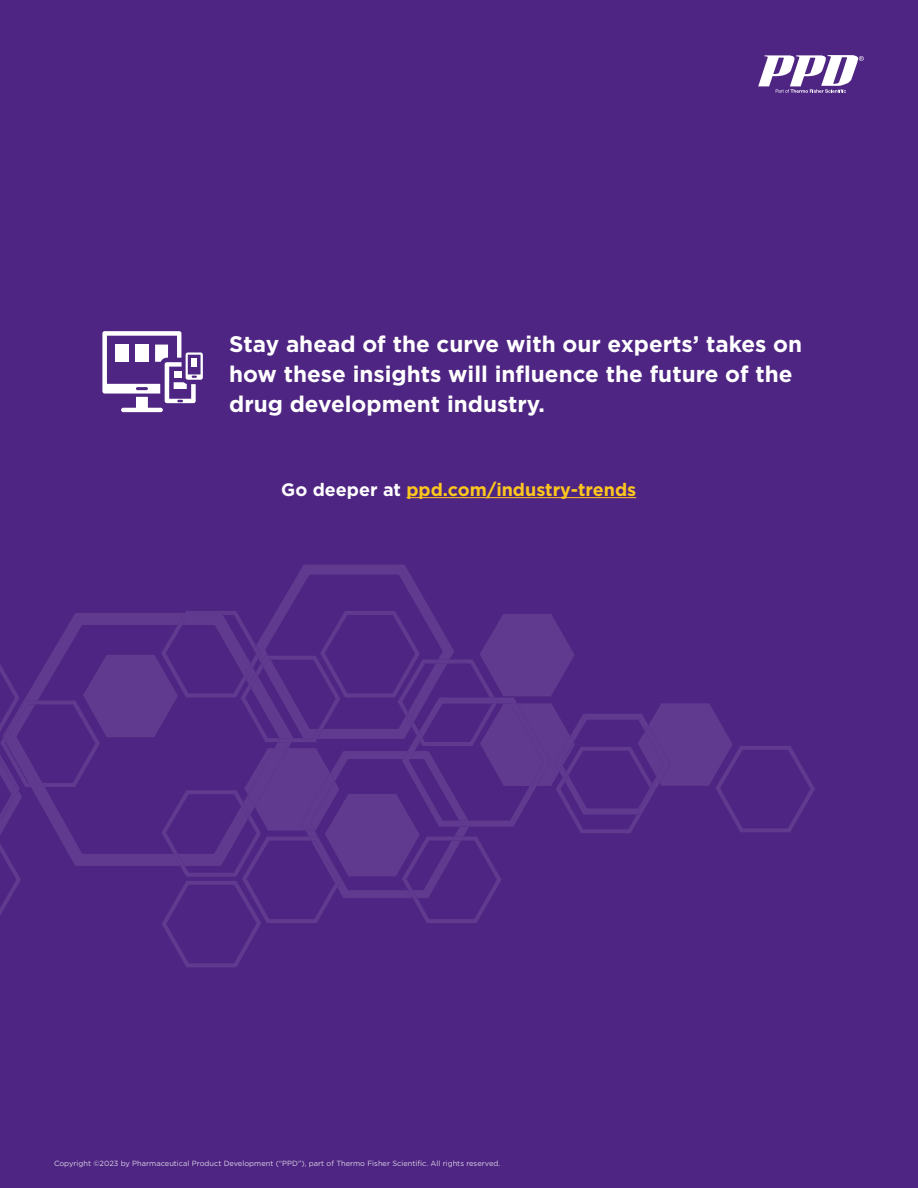
<style>
.page{position:relative;width:918px;height:1188px;background:#fff}
.page>*{position:absolute;margin:0;border:0;box-sizing:border-box;transform-origin:0 0}
.t1{font:700 22.5px/30px "Gotham";color:#fff}
.bullet_no_rule__hanging_indent{font:700 18px "Gotham";color:#fec71d}
.t2{font:7.5px "Gotham";color:#fff}
.s1{color:#fff}
</style>
<div class="page">
<div style="left:0;top:1120px;width:918px;height:68px;background:#4e2582"></div>
<div style="left:0;top:0;width:918px;height:1109px;background:#4e2582"></div>
<svg style="left:758px;top:55px;width:106px;height:38px"></svg>
<svg style="left:0;top:565px;width:815px;height:402px"></svg>
<hr style="left:407px;top:497px;width:229px;height:1px;background:#fec71d">
<hr style="left:121px;top:408px;width:42px;height:4px;background:#fff;border-radius:2px">
<svg style="left:102px;top:331px;width:101px;height:72px"></svg>
<div style="left:116px;top:345px;width:13px;height:17px;background:#fff"></div>
<p class="t1" style="left:229px;top:329px;width:575px">Stay ahead of the curve with our experts’ takes on how these insights will influence the future of the drug development industry.</p>
<p class="bullet_no_rule__hanging_indent" style="left:281px;top:478px;width:356px"><span class="s1">Go deeper at</span> ppd.com/industry-trends</p>
<p class="t2" style="left:54px;top:1158px;width:448px">Copyright ©2023 by Pharmaceutical Product Development (“PPD”), part of Thermo Fisher Scientific. All rights reserved.</p>
</div>
